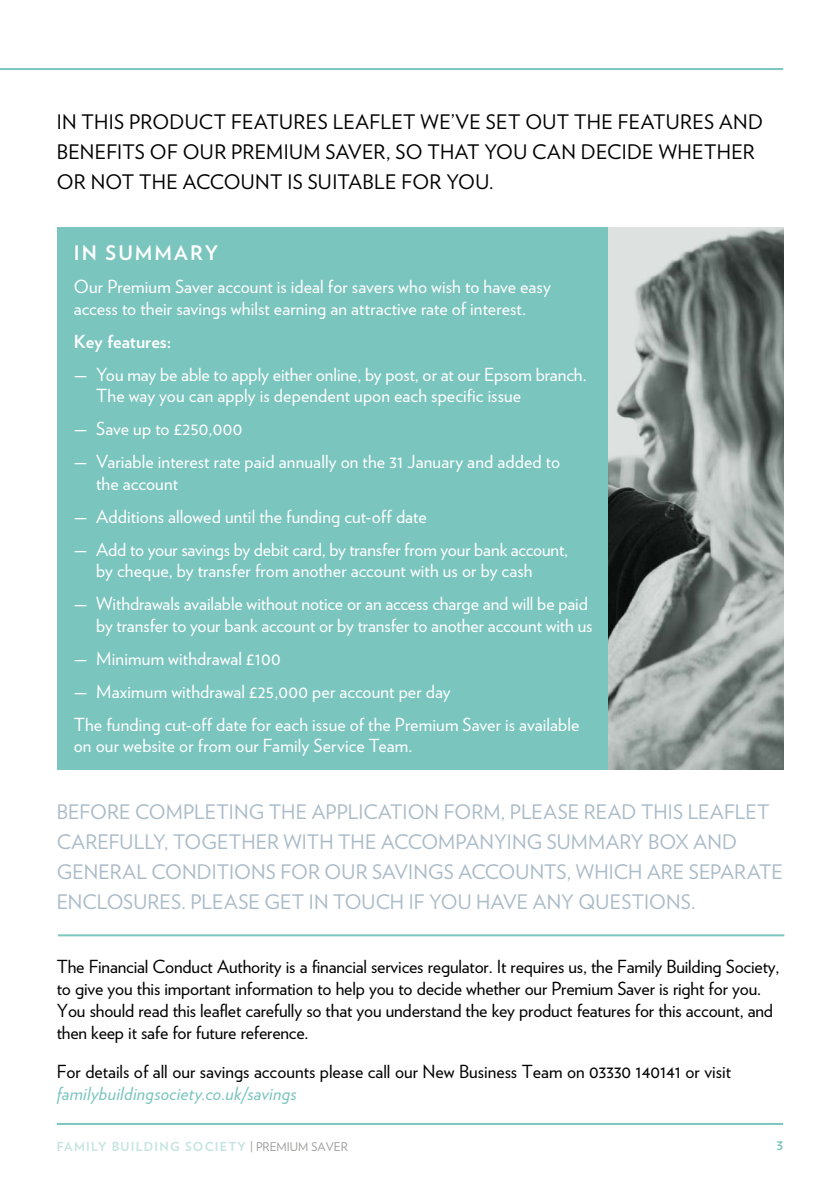
<style>
.page{position:relative;width:840px;height:1191px;background:#fff}
.page>*{position:absolute;margin:0;border:0;box-sizing:border-box;transform-origin:0 0}
.t1{font:20px/30px "Verlag";letter-spacing:.005em;color:#aabbc8}
.t2{font:20px/30px "Verlag";letter-spacing:.015em;color:#000}
.t3{font:700 20px "Verlag";letter-spacing:.1em;color:#fff}
.t4{font:18px/21.6px "Verlag";letter-spacing:.005em;color:#fff}
.t5{font:18px/22px "Verlag";letter-spacing:-.01em;color:#000}
.t6{font:italic 18px "Verlag";letter-spacing:.015em;color:#7bc5bf}
.t7{font:700 18px "Verlag";color:#fff}
.t8{font:700 12.4px "Verlag";letter-spacing:.1em;color:#c5e3e0}
.t9{font:700 12px "Verlag";color:#7bc5bf}
.s1{font-weight:400;font-size:12px;color:#9d9d9c}
</style>
<div class="page">
<hr style="left:0;top:68px;width:782px;height:2px;background:#7bc5bf">
<hr style="left:57px;top:1123px;width:725px;height:2px;background:#7bc5bf">
<img style="left:607px;top:227px;width:175px;height:542px">
<hr style="left:58px;top:934px;width:725px;height:2px;background:#7bc5bf">
<div style="left:57px;top:227px;width:550px;height:542px;background:#7bc5bf"></div>
<p class="t2" style="left:57px;top:106px;width:707px">IN THIS PRODUCT FEATURES LEAFLET WE’VE SET OUT THE FEATURES AND<br>BENEFITS OF OUR PREMIUM SAVER, SO THAT YOU CAN DECIDE WHETHER<br>OR NOT THE ACCOUNT IS SUITABLE FOR YOU.</p>
<p class="t3" style="left:74px;top:237px;width:146px">IN SUMMARY</p>
<p class="t4" style="left:74px;top:275px;width:478px">Our Premium Saver account is ideal for savers who wish to have easy access to their savings whilst earning an attractive rate of interest.</p>
<p class="t7" style="left:74px;top:327px;width:99px">Key features:</p>
<p class="t4" style="left:96px;top:362px;width:491px;text-indent:-22px">— You may be able to apply either online, by post, or at our Epsom branch.<br>The way you can apply is dependent upon each specific issue</p>
<p class="t4" style="left:74px;top:417px;width:170px">— Save up to £250,000</p>
<p class="t4" style="left:96px;top:450px;width:465px;text-indent:-22px">— Variable interest rate paid annually on the 31 January and added to the account</p>
<p class="t4" style="left:74px;top:504px;width:354px">— Additions allowed until the funding cut-off date</p>
<p class="t4" style="left:96px;top:537px;width:473px;text-indent:-22px">— Add to your savings by debit card, by transfer from your bank account, by cheque, by transfer from another account with us or by cash</p>
<p class="t4" style="left:74px;top:592px;width:520px;text-align:right">— Withdrawals available without notice or an access charge and will be paid by transfer to your bank account or by transfer to another account with us</p>
<p class="t4" style="left:74px;top:646px;width:208px">— Minimum withdrawal £100</p>
<p class="t4" style="left:74px;top:674px;width:507px;line-height:33px">— Maximum withdrawal £25,000 per account per day<br>The funding cut-off date for each issue of the Premium Saver is available</p>
<p class="t4" style="left:74px;top:734px;width:340px">on our website or from our Family Service Team.</p>
<p class="t1" style="left:57px;top:795px;width:727px">BEFORE COMPLETING THE APPLICATION FORM, PLEASE READ THIS LEAFLET CAREFULLY, TOGETHER WITH THE ACCOMPANYING SUMMARY BOX AND GENERAL CONDITIONS FOR OUR SAVINGS ACCOUNTS, WHICH ARE SEPARATE ENCLOSURES. PLEASE GET IN TOUCH IF YOU HAVE ANY QUESTIONS.</p>
<p class="t5" style="left:57px;top:954px;width:723px">The Financial Conduct Authority is a financial services regulator. It requires us, the Family Building Society, to give you this important information to help you to decide whether our Premium Saver is right for you.<br>You should read this leaflet carefully so that you understand the key product features for this account, and then keep it safe for future reference.</p>
<p class="t5" style="left:57px;top:1059px;width:675px">For details of all our savings accounts please call our New Business Team on 03330 140141 or visit</p>
<p class="t6" style="left:57px;top:1080px;width:241px">familybuildingsociety.co.uk/savings</p>
<p class="t8" style="left:57px;top:1136px;width:292px">FAMILY BUILDING SOCIETY <span class="s1">| PREMIUM SAVER</span></p>
<p class="t9" style="left:776px;top:1136px;width:8px">3</p>
</div>
